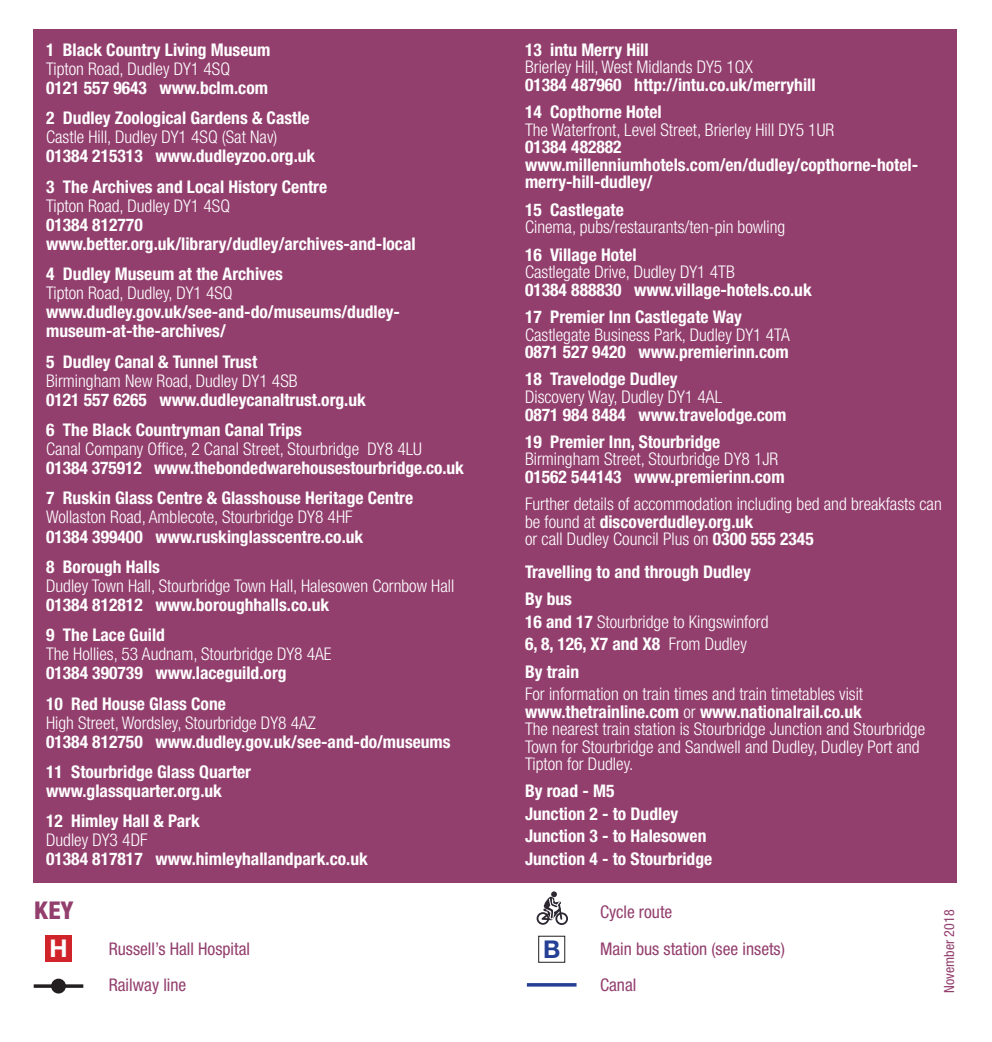
<style>
.page{position:relative;width:992px;height:1042px;background:#fff}
.page>*{position:absolute;margin:0;border:0;box-sizing:border-box;transform-origin:0 0}
.t1{font:800 condensed 24.5px "Helvetica Neue";color:#933f6e}
.t2{font:700 24.5px "Helvetica Neue";color:#fff}
.t3{font:700 24.5px "Helvetica Neue";color:#243f94}
.t4{font:700 condensed 17.5px/19.1px "Helvetica Neue";color:#fff}
.t5{font:300 condensed 17.5px/17.5px "Helvetica Neue";color:#fff}
.t6{font:condensed 17.5px "Helvetica Neue";color:#933f6e}
.t7{font:condensed 14px "Helvetica Neue";color:#933f6e}
.s1{font-weight:700}
.s2{font-weight:300}
</style>
<div class="page">
<div style="left:34px;top:30px;width:922px;height:853px;background:#933f6e"></div>
<svg style="left:536px;top:891px;width:32px;height:34px"></svg>
<hr style="left:527px;top:983px;width:49px;height:3px;background:#243f94">
<svg style="left:34px;top:984px;width:49px;height:4px"></svg>
<div style="left:51px;top:978px;width:15px;height:15px;background:#231f20;border-radius:50%"></div>
<div style="left:45px;top:935px;width:26px;height:26px;background:#d1232a"></div>
<div style="left:538px;top:936px;width:27px;height:26px;border:1px solid #231f20"></div>
<p class="t4" style="left:46px;top:40px;width:226px">1 Black Country Living Museum</p>
<p class="t5" style="left:46px;top:60px;width:185px">Tipton Road, Dudley DY1 4SQ</p>
<p class="t4" style="left:46px;top:78px;width:223px">0121 557 9643 www.bclm.com</p>
<p class="t4" style="left:46px;top:108px;width:265px">2 Dudley Zoological Gardens &amp; Castle</p>
<p class="t5" style="left:46px;top:128px;width:233px">Castle Hill, Dudley DY1 4SQ (Sat Nav)</p>
<p class="t4" style="left:46px;top:146px;width:271px">01384 215313 www.dudleyzoo.org.uk</p>
<p class="t4" style="left:46px;top:177px;width:282px">3 The Archives and Local History Centre</p>
<p class="t5" style="left:46px;top:197px;width:185px">Tipton Road, Dudley DY1 4SQ</p>
<p class="t4" style="left:46px;top:215px;width:98px">01384 812770</p>
<p class="t4" style="left:46px;top:234px;width:371px">www.better.org.uk/library/dudley/archives-and-local</p>
<p class="t4" style="left:46px;top:264px;width:238px">4 Dudley Museum at the Archives</p>
<p class="t5" style="left:46px;top:284px;width:188px">Tipton Road, Dudley, DY1 4SQ</p>
<p class="t4" style="left:46px;top:302px;width:355px">www.dudley.gov.uk/see-and-do/museums/dudley&shy;museum-at-the-archives/</p>
<p class="t4" style="left:46px;top:351px;width:213px">5 Dudley Canal &amp; Tunnel Trust</p>
<p class="t5" style="left:46px;top:371px;width:253px">Birmingham New Road, Dudley DY1 4SB</p>
<p class="t4" style="left:46px;top:390px;width:321px">0121 557 6265 www.dudleycanaltrust.org.uk</p>
<p class="t4" style="left:46px;top:420px;width:257px">6 The Black Countryman Canal Trips</p>
<p class="t5" style="left:46px;top:440px;width:377px">Canal Company Office, 2 Canal Street, Stourbridge DY8 4LU</p>
<p class="t4" style="left:46px;top:458px;width:419px">01384 375912 www.thebondedwarehousestourbridge.co.uk</p>
<p class="t4" style="left:46px;top:488px;width:368px">7 Ruskin Glass Centre &amp; Glasshouse Heritage Centre</p>
<p class="t5" style="left:46px;top:508px;width:308px">Wollaston Road, Amblecote, Stourbridge DY8 4HF</p>
<p class="t4" style="left:46px;top:526px;width:319px">01384 399400 www.ruskinglasscentre.co.uk</p>
<p class="t4" style="left:46px;top:557px;width:115px">8 Borough Halls</p>
<p class="t5" style="left:46px;top:577px;width:409px">Dudley Town Hall, Stourbridge Town Hall, Halesowen Cornbow Hall</p>
<p class="t4" style="left:46px;top:595px;width:285px">01384 812812 www.boroughhalls.co.uk</p>
<p class="t4" style="left:46px;top:625px;width:120px">9 The Lace Guild</p>
<p class="t5" style="left:46px;top:645px;width:287px">The Hollies, 53 Audnam, Stourbridge DY8 4AE</p>
<p class="t4" style="left:46px;top:663px;width:242px">01384 390739 www.laceguild.org</p>
<p class="t4" style="left:46px;top:693px;width:181px">10 Red House Glass Cone</p>
<p class="t5" style="left:46px;top:713px;width:271px">High Street, Wordsley, Stourbridge DY8 4AZ</p>
<p class="t4" style="left:46px;top:732px;width:406px">01384 812750 www.dudley.gov.uk/see-and-do/museums</p>
<p class="t4" style="left:46px;top:762px;width:206px">11 Stourbridge Glass Quarter</p>
<p class="t4" style="left:46px;top:781px;width:177px">www.glassquarter.org.uk</p>
<p class="t4" style="left:46px;top:811px;width:155px">12 Himley Hall &amp; Park</p>
<p class="t5" style="left:46px;top:831px;width:103px">Dudley DY3 4DF</p>
<p class="t4" style="left:46px;top:849px;width:323px">01384 817817 www.himleyhallandpark.co.uk</p>
<p class="t4" style="left:525px;top:40px;width:125px">13 intu Merry Hill</p>
<p class="t5" style="left:525px;top:58px;width:229px">Brierley Hill, West Midlands DY5 1QX</p>
<p class="t4" style="left:525px;top:75px;width:292px">01384 487960 http://intu.co.uk/merryhill</p>
<p class="t4" style="left:525px;top:102px;width:138px">14 Copthorne Hotel</p>
<p class="t5" style="left:525px;top:121px;width:311px">The Waterfront, Level Street, Brierley Hill DY5 1UR</p>
<p class="t4" style="left:525px;top:137px;width:98px">01384 482882</p>
<p class="t4" style="left:525px;top:156px;width:395px;line-height:17.5px">www.millenniumhotels.com/en/dudley/copthorne-hotel&shy;merry-hill-dudley/</p>
<p class="t4" style="left:525px;top:200px;width:100px">15 Castlegate</p>
<p class="t5" style="left:525px;top:218px;width:262px">Cinema, pubs/restaurants/ten-pin bowling</p>
<p class="t4" style="left:525px;top:245px;width:113px">16 Village Hotel</p>
<p class="t5" style="left:525px;top:263px;width:211px">Castlegate Drive, Dudley DY1 4TB</p>
<p class="t4" style="left:525px;top:280px;width:288px">01384 888830 www.village-hotels.co.uk</p>
<p class="t4" style="left:525px;top:307px;width:218px">17 Premier Inn Castlegate Way</p>
<p class="t5" style="left:525px;top:325px;width:266px">Castlegate Business Park, Dudley DY1 4TA</p>
<p class="t4" style="left:525px;top:342px;width:265px">0871 527 9420 www.premierinn.com</p>
<p class="t4" style="left:525px;top:369px;width:154px">18 Travelodge Dudley</p>
<p class="t5" style="left:525px;top:388px;width:198px">Discovery Way, Dudley DY1 4AL</p>
<p class="t4" style="left:525px;top:404px;width:263px">0871 984 8484 www.travelodge.com</p>
<p class="t4" style="left:525px;top:432px;width:197px">19 Premier Inn, Stourbridge</p>
<p class="t5" style="left:525px;top:450px;width:255px">Birmingham Street, Stourbridge DY8 1JR</p>
<p class="t4" style="left:525px;top:467px;width:261px">01562 544143 www.premierinn.com</p>
<p class="t5" style="left:525px;top:495px;width:418px">Further details of accommodation including bed and breakfasts can be found at <span class="s1">discoverdudley.org.uk</span></p>
<p class="t5" style="left:525px;top:530px;width:290px">or call Dudley Council Plus on <span class="s1">0300 555 2345</span></p>
<p class="t4" style="left:525px;top:562px;width:227px">Travelling to and through Dudley</p>
<p class="t4" style="left:525px;top:589px;width:48px">By bus</p>
<p class="t5" style="left:525px;top:612px;width:245px"><span class="s1">16 and 17</span> Stourbridge to Kingswinford</p>
<p class="t4" style="left:525px;top:634px;width:223px">6, 8, 126, X7 and X8 <span class="s2">From Dudley</span></p>
<p class="t4" style="left:525px;top:661px;width:56px">By train</p>
<p class="t5" style="left:525px;top:685px;width:339px">For information on train times and train timetables visit <span class="s1">www.thetrainline.com</span> or <span class="s1">www.nationalrail.co.uk</span></p>
<p class="t5" style="left:525px;top:720px;width:401px">The nearest train station is Stourbridge Junction and Stourbridge<br>Town for Stourbridge and Sandwell and Dudley, Dudley Port and<br>Tipton for Dudley.</p>
<p class="t4" style="left:525px;top:781px;width:91px">By road - M5</p>
<p class="t4" style="left:525px;top:804px;width:155px">Junction 2 - to Dudley</p>
<p class="t4" style="left:525px;top:826px;width:183px">Junction 3 - to Halesowen</p>
<p class="t4" style="left:525px;top:849px;width:189px">Junction 4 - to Stourbridge</p>
<p class="t1" style="left:34px;top:895px;width:41px">KEY</p>
<p class="t2" style="left:49px;top:933px;width:20px">H</p>
<p class="t3" style="left:543px;top:934px;width:19px">B</p>
<p class="t6" style="left:109px;top:938px;width:143px">Russell’s Hall Hospital</p>
<p class="t6" style="left:109px;top:974px;width:79px">Railway line</p>
<p class="t6" style="left:600px;top:902px;width:74px">Cycle route</p>
<p class="t6" style="left:600px;top:938px;width:186px">Main bus station (see insets)</p>
<p class="t6" style="left:600px;top:975px;width:38px">Canal</p>
<p class="t7" style="left:941px;top:993px;width:85px;rotate:-90deg">November 2018</p>
</div>
